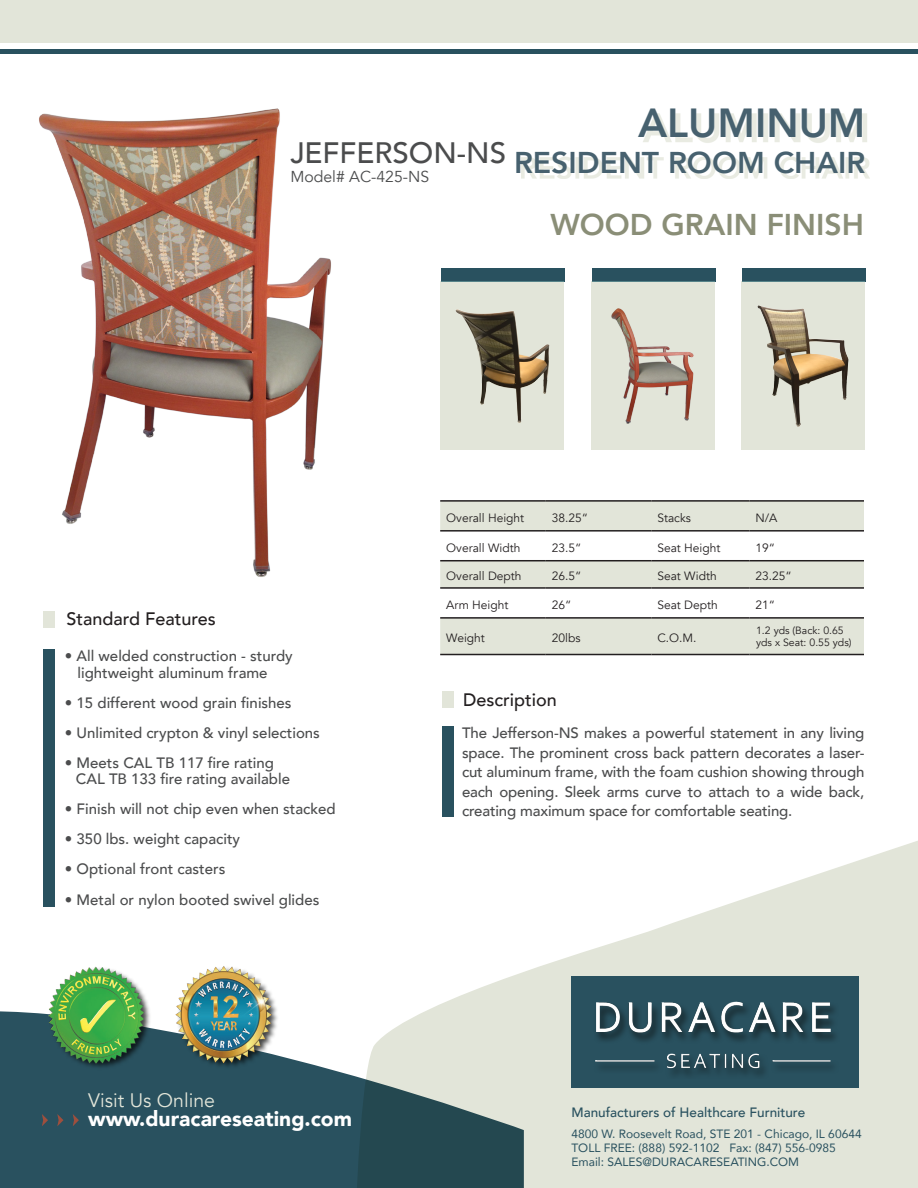
<style>
.page{position:relative;width:918px;height:1188px;background:#fff}
.page>*{position:absolute;margin:0;border:0;box-sizing:border-box;transform-origin:0 0}
.t1{font:800 40.5px "Avenir";color:#47616f}
.t2{font:800 30px "Avenir";color:#47616f}
.t3{font:800 30px "Avenir";color:#8a8e77}
.t4{font:500 29.4px "Avenir";color:#4b4c4d}
.t5{font:900 21px "Avenir";color:#fff}
.t6{font:19.5px "Avenir";color:#e2e5d9}
.t7{font:500 18px "Avenir";color:#231f20}
.t8{font:15.75px "Avenir";color:#4b4c4d}
.t9{font:500 15px/19.5px "Avenir";color:#4b4c4d}
.t10{font:500 13.5px "Avenir";color:#29515f}
.t11{font:12px "Avenir";color:#231f20}
.t12{font:12px/14.4px "Avenir";color:#29515f}
.t13{font:10.5px/12.6px "Avenir";color:#231f20}
</style>
<div class="page">
<svg style="left:0;top:1011px;width:356px;height:176px;background:#3b606c"></svg>
<svg style="left:356px;top:841px;width:561px;height:346px;fill:#e2e5d9"></svg>
<svg style="left:73px;top:1113px;width:6px;height:12px"></svg>
<svg style="left:57px;top:1113px;width:6px;height:12px"></svg>
<svg style="left:42px;top:1113px;width:6px;height:12px"></svg>
<img style="left:48px;top:966px;width:232px;height:104px">
<div style="left:570px;top:976px;width:288px;height:111px;background:#29515f"></div>
<img style="left:595px;top:1001px;width:240px;height:74px">
<div style="left:0;top:0;width:917px;height:42px;background:#e2e5d9"></div>
<div style="left:0;top:49px;width:917px;height:5px;background:#29515f"></div>
<div style="left:441px;top:268px;width:123px;height:13px;background:#29515f"></div>
<div style="left:591px;top:268px;width:123px;height:13px;background:#29515f"></div>
<div style="left:742px;top:268px;width:123px;height:13px;background:#29515f"></div>
<div style="left:43px;top:649px;width:12px;height:257px;background:#29515f"></div>
<div style="left:43px;top:611px;width:12px;height:16px;background:#e2e5d9"></div>
<div style="left:441px;top:691px;width:12px;height:16px;background:#e2e5d9"></div>
<div style="left:521px;top:113px;width:348px;height:65px;background:#e2e5d9;opacity:.75"></div>
<div style="left:441px;top:726px;width:12px;height:90px;background:#29515f"></div>
<img style="left:39px;top:108px;width:292px;height:469px">
<div style="left:440px;top:281px;width:123px;height:169px;background:#e2e5d9"></div>
<img style="left:455px;top:309px;width:95px;height:114px">
<div style="left:590px;top:281px;width:123px;height:169px;background:#e2e5d9"></div>
<img style="left:611px;top:308px;width:83px;height:116px">
<div style="left:741px;top:281px;width:123px;height:169px;background:#e2e5d9"></div>
<img style="left:757px;top:305px;width:92px;height:122px">
<svg style="left:440px;top:501px;width:423px;height:152px;fill:#e2e5d9"></svg>
<hr style="left:440px;top:500px;width:105px;height:1px;background:#231f20">
<hr style="left:545px;top:500px;width:106px;height:1px;background:#231f20">
<hr style="left:651px;top:500px;width:98px;height:1px;background:#231f20">
<hr style="left:749px;top:500px;width:114px;height:1px;background:#231f20">
<hr style="left:440px;top:530px;width:105px;height:1px;background:#231f20">
<hr style="left:545px;top:530px;width:106px;height:1px;background:#231f20">
<hr style="left:651px;top:530px;width:98px;height:1px;background:#231f20">
<hr style="left:749px;top:530px;width:114px;height:1px;background:#231f20">
<hr style="left:440px;top:560px;width:105px;height:1px;background:#231f20">
<hr style="left:545px;top:560px;width:106px;height:1px;background:#231f20">
<hr style="left:651px;top:560px;width:98px;height:1px;background:#231f20">
<hr style="left:749px;top:560px;width:114px;height:1px;background:#231f20">
<hr style="left:440px;top:587px;width:105px;height:1px;background:#231f20">
<hr style="left:545px;top:587px;width:106px;height:1px;background:#231f20">
<hr style="left:651px;top:587px;width:98px;height:1px;background:#231f20">
<hr style="left:749px;top:587px;width:114px;height:1px;background:#231f20">
<hr style="left:440px;top:617px;width:105px;height:1px;background:#231f20">
<hr style="left:545px;top:617px;width:106px;height:1px;background:#231f20">
<hr style="left:651px;top:617px;width:98px;height:1px;background:#231f20">
<hr style="left:749px;top:617px;width:114px;height:1px;background:#231f20">
<hr style="left:440px;top:653px;width:105px;height:2px;background:#231f20">
<hr style="left:545px;top:653px;width:106px;height:2px;background:#231f20">
<hr style="left:651px;top:653px;width:98px;height:2px;background:#231f20">
<hr style="left:749px;top:653px;width:114px;height:2px;background:#231f20">
<p class="t4" style="left:290px;top:127px;width:217px">JEFFERSON-NS</p>
<p class="t8" style="left:290px;top:167px;width:140px">Model# AC-425-NS</p>
<p class="t1" style="left:637px;top:91px;width:229px">ALUMINUM</p>
<p class="t2" style="left:514px;top:139px;width:353px">RESIDENT ROOM CHAIR</p>
<h2 class="t3" style="left:550px;top:201px;width:315px">WOOD GRAIN FINISH</h2>
<p class="t7" style="left:66px;top:603px;width:151px">Standard Features</p>
<p class="t9" style="left:77px;top:647px;width:217px;line-height:16.5px;text-indent:-13px">• All welded construction - sturdy lightweight aluminum frame</p>
<p class="t9" style="left:65px;top:692px;width:228px">• 15 different wood grain finishes</p>
<p class="t9" style="left:65px;top:722px;width:256px">• Unlimited crypton &amp; vinyl selections</p>
<p class="t9" style="left:76px;top:753px;width:215px;line-height:16.5px;text-indent:-11px">• Meets CAL TB 117 fire rating<br>CAL TB 133 fire rating available</p>
<p class="t9" style="left:65px;top:798px;width:272px">• Finish will not chip even when stacked</p>
<p class="t9" style="left:65px;top:828px;width:177px">• 350 lbs. weight capacity</p>
<p class="t9" style="left:65px;top:858px;width:162px">• Optional front casters</p>
<p class="t9" style="left:65px;top:888px;width:256px">• Metal or nylon booted swivel glides</p>
<h3 class="t6" style="left:88px;top:1088px;width:128px">Visit Us Online</h3>
<h3 class="t5" style="left:88px;top:1099px;width:265px">www.duracareseating.com</h3>
<p class="t11" style="left:446px;top:510px;width:79px">Overall Height</p>
<p class="t11" style="left:551px;top:510px;width:38px">38.25“</p>
<p class="t11" style="left:657px;top:510px;width:35px">Stacks</p>
<p class="t11" style="left:755px;top:510px;width:24px">N/A</p>
<p class="t11" style="left:446px;top:540px;width:76px">Overall Width</p>
<p class="t11" style="left:551px;top:540px;width:31px">23.5“</p>
<p class="t11" style="left:657px;top:540px;width:65px">Seat Height</p>
<p class="t11" style="left:755px;top:540px;width:21px">19“</p>
<p class="t11" style="left:446px;top:569px;width:77px">Overall Depth</p>
<p class="t11" style="left:551px;top:569px;width:31px">26.5“</p>
<p class="t11" style="left:657px;top:569px;width:61px">Seat Width</p>
<p class="t11" style="left:755px;top:569px;width:38px">23.25“</p>
<p class="t11" style="left:446px;top:597px;width:64px">Arm Height</p>
<p class="t11" style="left:551px;top:597px;width:21px">26“</p>
<p class="t11" style="left:657px;top:597px;width:62px">Seat Depth</p>
<p class="t11" style="left:755px;top:597px;width:21px">21“</p>
<p class="t11" style="left:446px;top:630px;width:40px">Weight</p>
<p class="t11" style="left:551px;top:630px;width:30px">20lbs</p>
<p class="t11" style="left:657px;top:630px;width:41px">C.O.M.</p>
<p class="t13" style="left:755px;top:623px;width:97px">1.2 yds (Back: 0.65 yds x Seat: 0.55 yds)</p>
<p class="t7" style="left:463px;top:683px;width:95px">Description</p>
<p class="t9" style="left:462px;top:722px;width:404px;text-align:justify">The Jefferson-NS makes a powerful statement in any living space. The prominent cross back pattern decorates a laser&shy;cut aluminum frame, with the foam cushion showing through each opening. Sleek arms curve to attach to a wide back, creating maximum space for comfortable seating.</p>
<p class="t10" style="left:571px;top:1100px;width:235px">Manufacturers of Healthcare Furniture</p>
<p class="t12" style="left:571px;top:1125px;width:291px">4800 W. Roosevelt Road, STE 201 - Chicago, IL 60644<br>TOLL FREE: (888) 592-1102 Fax: (847) 556-0985<br>Email: SALES@DURACARESEATING.COM</p>
</div>
